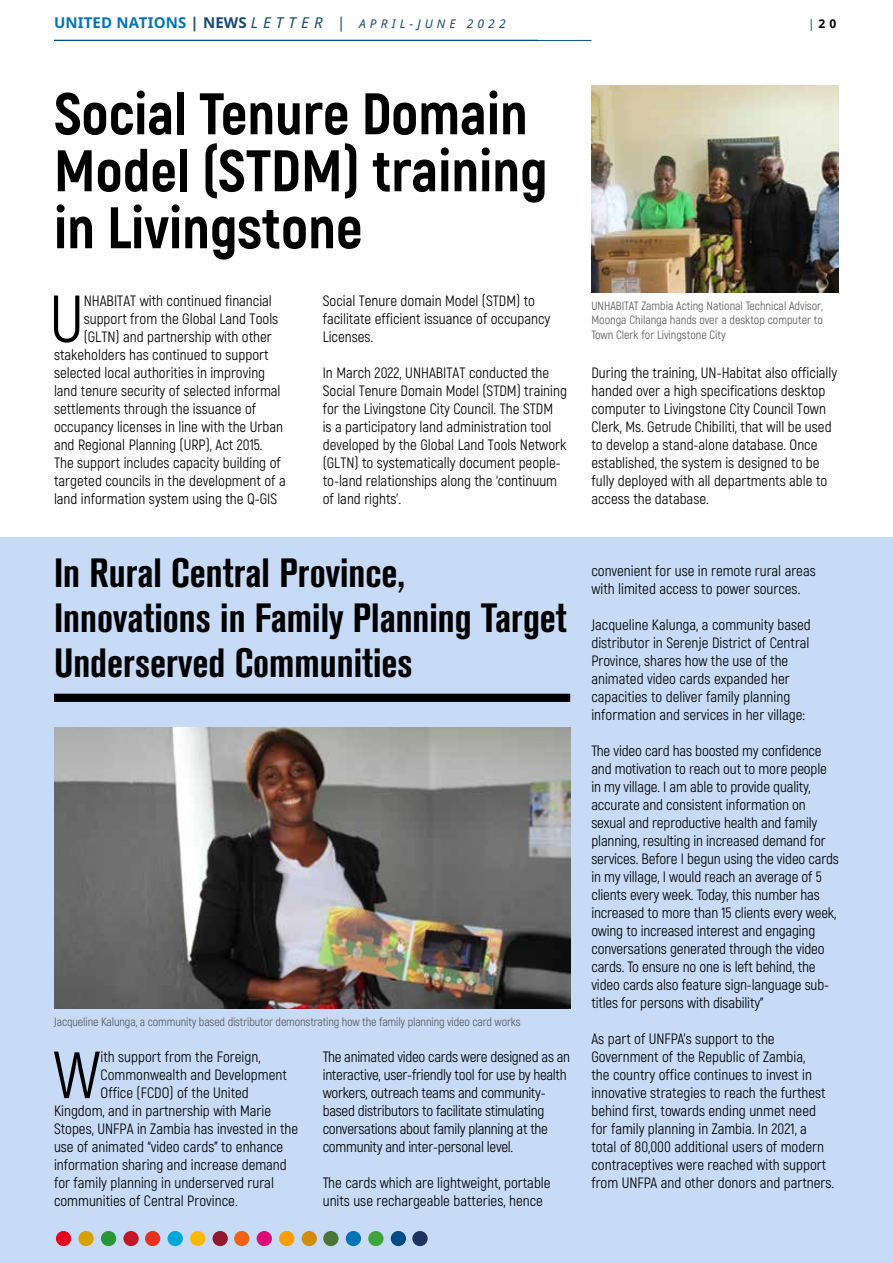
<style>
.page{position:relative;width:893px;height:1263px;background:#fff}
.page>*{position:absolute;margin:0;border:0;box-sizing:border-box;transform-origin:0 0}
.t1{font:66.45px "Akrobat";color:#000}
.t2{font:800 58.5px/57px "Akrobat";color:#000}
.t3{font:700 condensed 40.5px/45px "Akzidenz Grotesk BQ";color:#000}
.t4{font:15px/18px "Akrobat";color:#000}
.t5{font:15px/18px "Akrobat";letter-spacing:-.02em;color:#000}
.t6{font:12px/14.4px "Akrobat";letter-spacing:-.01em;color:#58595b;text-align:justify}
.t7{font:italic 12px "Noto Sans";letter-spacing:.34em;color:#184b6e}
.t8{font:700 12px "Noto Sans";color:#000}
.s1{font-weight:700;font-style:normal;font-size:15px;color:#0075b8}
.s2{font-weight:700;font-style:normal;font-size:15px}
.s3{font-size:15px}
.s4{font-weight:400;font-style:italic;color:#184b6e}
</style>
<div class="page">
<div style="left:0;top:537px;width:893px;height:726px;background:#c7dbf7"></div>
<img style="left:591px;top:86px;width:248px;height:207px">
<hr style="left:54px;top:40px;width:537px;height:1px;background:#004d85">
<img style="left:54px;top:728px;width:516px;height:280px">
<div style="left:54px;top:694px;width:516px;height:8px;background:#000"></div>
<div style="left:56px;top:1231px;width:15px;height:15px;background:#e3051f;border-radius:50%"></div>
<div style="left:78px;top:1231px;width:16px;height:15px;background:#d6a103;border-radius:50%"></div>
<div style="left:101px;top:1231px;width:15px;height:15px;background:#299438;border-radius:50%"></div>
<div style="left:123px;top:1231px;width:16px;height:15px;background:#c21729;border-radius:50%"></div>
<div style="left:145px;top:1231px;width:15px;height:15px;background:#e6331c;border-radius:50%"></div>
<div style="left:168px;top:1231px;width:15px;height:15px;background:#00a6d6;border-radius:50%"></div>
<div style="left:190px;top:1231px;width:15px;height:15px;background:#fab800;border-radius:50%"></div>
<div style="left:213px;top:1231px;width:15px;height:15px;background:#941730;border-radius:50%"></div>
<div style="left:234px;top:1231px;width:15px;height:15px;background:#ed6312;border-radius:50%"></div>
<div style="left:257px;top:1231px;width:15px;height:15px;background:#de0a78;border-radius:50%"></div>
<div style="left:279px;top:1231px;width:15px;height:15px;background:#f59e08;border-radius:50%"></div>
<div style="left:302px;top:1231px;width:15px;height:15px;background:#d18c0d;border-radius:50%"></div>
<div style="left:323px;top:1231px;width:16px;height:15px;background:#4a7536;border-radius:50%"></div>
<div style="left:346px;top:1231px;width:15px;height:15px;background:#0075b8;border-radius:50%"></div>
<div style="left:368px;top:1231px;width:16px;height:15px;background:#3da636;border-radius:50%"></div>
<div style="left:391px;top:1231px;width:15px;height:15px;background:#004d85;border-radius:50%"></div>
<div style="left:412px;top:1231px;width:16px;height:15px;background:#1f3361;border-radius:50%"></div>
<p class="t7" style="left:54px;top:15px;width:453px"><span class="s1">UNITED NATIONS</span> <span class="s2">| NEWS</span> <span class="s3">LETTER |</span> APRIL-JUNE 2022</p>
<p class="t8" style="left:808px;top:15px;width:30px"><span class="s4">|</span>20</p>
<h2 class="t2" style="left:54px;top:85px;width:495px">Social Tenure Domain<br>Model (STDM) training in Livingstone</h2>
<h1 class="t1" style="left:50px;top:279px;width:36px">U</h1>
<p class="t4" style="left:84px;top:292px;width:190px">NHABITAT with continued financial</p>
<p class="t4" style="left:84px;top:310px;width:196px">support from the Global Land Tools</p>
<p class="t4" style="left:84px;top:328px;width:189px">(GLTN) and partnership with other</p>
<p class="t4" style="left:54px;top:346px;width:216px">stakeholders has continued to support</p>
<p class="t4" style="left:54px;top:364px;width:213px">selected local authorities in improving</p>
<p class="t4" style="left:54px;top:382px;width:228px">land tenure security of selected informal</p>
<p class="t4" style="left:54px;top:400px;width:204px">settlements through the issuance of</p>
<p class="t4" style="left:54px;top:418px;width:231px">occupancy licenses in line with the Urban</p>
<p class="t4" style="left:54px;top:436px;width:210px">and Regional Planning (URP), Act 2015.</p>
<p class="t4" style="left:54px;top:454px;width:228px">The support includes capacity building of</p>
<p class="t4" style="left:54px;top:472px;width:233px">targeted councils in the development of a</p>
<p class="t4" style="left:54px;top:490px;width:225px">land information system using the Q-GIS</p>
<p class="t4" style="left:323px;top:292px;width:229px">Social Tenure domain Model (STDM) to facilitate efficient issuance of occupancy<br>Licenses.</p>
<p class="t4" style="left:323px;top:364px;width:246px">In March 2022, UNHABITAT conducted the Social Tenure Domain Model (STDM) training for the Livingstone City Council. The STDM<br>is a participatory land administration tool developed by the Global Land Tools Network (GLTN) to systematically document people&shy;to-land relationships along the ‘continuum of land rights’.</p>
<h3 class="t3" style="left:54px;top:550px;width:514px">In Rural Central Province,<br>Innovations in Family Planning Target<br>Underserved Communities</h3>
<p class="t6" style="left:54px;top:1015px;width:468px">Jacqueline Kalunga, a community based distributor demonstrating how the family planning video card works</p>
<h1 class="t1" style="left:53px;top:1035px;width:49px">W</h1>
<p class="t4" style="left:101px;top:1048px;width:162px">ith support from the Foreign,</p>
<p class="t4" style="left:101px;top:1066px;width:188px">Commonwealth and Development</p>
<p class="t4" style="left:101px;top:1084px;width:150px">Office (FCDO) of the United</p>
<p class="t4" style="left:54px;top:1102px;width:219px">Kingdom, and in partnership with Marie</p>
<p class="t4" style="left:54px;top:1120px;width:246px">Stopes, UNFPA in Zambia has invested in the</p>
<p class="t4" style="left:54px;top:1138px;width:231px">use of animated “video cards” to enhance</p>
<p class="t4" style="left:54px;top:1156px;width:234px">information sharing and increase demand</p>
<p class="t4" style="left:54px;top:1174px;width:221px">for family planning in underserved rural</p>
<p class="t4" style="left:54px;top:1192px;width:185px">communities of Central Province.</p>
<p class="t5" style="left:323px;top:1048px;width:249px">The animated video cards were designed as an interactive, user-friendly tool for use by health workers, outreach teams and community&shy;based distributors to facilitate stimulating conversations about family planning at the community and inter-personal level.</p>
<p class="t4" style="left:323px;top:1174px;width:229px">The cards which are lightweight, portable units use rechargeable batteries, hence</p>
<p class="t6" style="left:591px;top:298px;width:233px">UNHABITAT Zambia Acting National Technical Advisor, Moonga Chilanga hands over a desktop computer to Town Clerk for Livingstone City</p>
<p class="t4" style="left:591px;top:364px;width:247px">During the training, UN-Habitat also officially handed over a high specifications desktop computer to Livingstone City Council Town Clerk, Ms. Getrude Chibiliti, that will be used to develop a stand-alone database. Once established, the system is designed to be fully deployed with all departments able to access the database.</p>
<p class="t4" style="left:591px;top:562px;width:226px">convenient for use in remote rural areas with limited access to power sources.</p>
<p class="t4" style="left:591px;top:616px;width:221px">Jacqueline Kalunga, a community based distributor in Serenje District of Central Province, shares how the use of the animated video cards expanded her capacities to deliver family planning information and services in her village:</p>
<p class="t4" style="left:591px;top:742px;width:249px">The video card has boosted my confidence and motivation to reach out to more people in my village. I am able to provide quality, accurate and consistent information on sexual and reproductive health and family planning, resulting in increased demand for services. Before I begun using the video cards in my village, I would reach an average of 5 clients every week. Today, this number has increased to more than 15 clients every week, owing to increased interest and engaging conversations generated through the video cards. To ensure no one is left behind, the video cards also feature sign-language sub&shy;titles for persons with disability”</p>
<p class="t4" style="left:591px;top:1030px;width:244px">As part of UNFPA’s support to the Government of the Republic of Zambia,<br>the country office continues to invest in innovative strategies to reach the furthest behind first, towards ending unmet need for family planning in Zambia. In 2021, a total of 80,000 additional users of modern contraceptives were reached with support from UNFPA and other donors and partners.</p>
</div>
